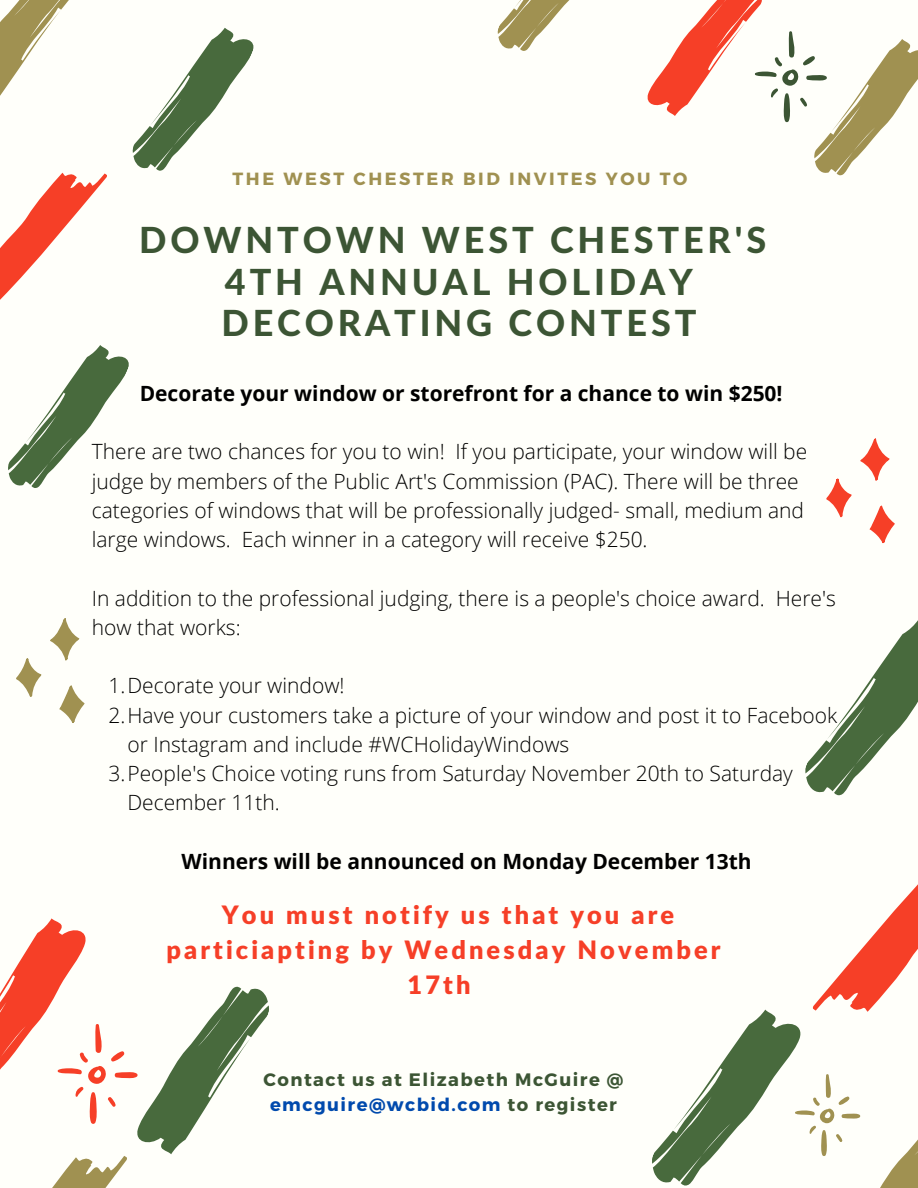
<style>
.page{position:relative;width:918px;height:1188px;background:#fffffa}
.page>*{position:absolute;margin:0;border:0;box-sizing:border-box;transform-origin:0 0}
.t1{font:800 36px/41.7px "Lato Latin";letter-spacing:.105em;color:#3c5534}
.t2{font:900 25.35px/34.8px "Lato Latin";letter-spacing:.12em;color:#f63f27;text-align:center}
.t3{font:300 21px/29.2px "Open Sans";color:#000}
.t4{font:700 21px "Open Sans";color:#000}
.t5{font:700 18px "Montserrat";letter-spacing:.08em;color:#3c5534}
.t6{font:700 18px "Montserrat";letter-spacing:.08em;color:#004aad}
.t7{font:700 17.7px "Montserrat";letter-spacing:.145em;color:#a09151}
.s1{color:#3c5534}
</style>
<div class="page">
<svg style="left:0;top:0;width:254px;height:488px"></svg>
<svg style="left:869px;top:505px;width:26px;height:38px"></svg>
<svg style="left:826px;top:478px;width:26px;height:40px"></svg>
<svg style="left:860px;top:439px;width:30px;height:42px"></svg>
<svg style="left:59px;top:685px;width:26px;height:38px"></svg>
<svg style="left:16px;top:658px;width:26px;height:39px"></svg>
<svg style="left:50px;top:618px;width:30px;height:43px"></svg>
<svg style="left:497px;top:0;width:73px;height:51px"></svg>
<svg style="left:647px;top:0;width:271px;height:176px"></svg>
<svg style="left:0;top:918px;width:269px;height:270px"></svg>
<svg style="left:652px;top:620px;width:266px;height:568px"></svg>
<p class="t7" style="left:233px;top:167px;width:456px">THE WEST CHESTER BID INVITES YOU TO</p>
<p class="t1" style="left:139px;top:221px;width:628px">DOWNTOWN WEST CHESTER'S</p>
<p class="t1" style="left:222px;top:263px;width:477px">4TH ANNUAL HOLIDAY<br>DECORATING CONTEST</p>
<p class="t4" style="left:140px;top:378px;width:644px">Decorate your window or storefront for a chance to win $250!</p>
<p class="t3" style="left:92px;top:437px;width:717px">There are two chances for you to win! If you participate, your window will be judge by members of the Public Art's Commission (PAC). There will be three categories of windows that will be professionally judged- small, medium and large windows. Each winner in a category will receive $250.</p>
<p class="t3" style="left:92px;top:583px;width:746px">In addition to the professional judging, there is a people's choice award. Here's how that works:</p>
<p class="t3" style="left:108px;top:671px;width:238px">1.Decorate your window!</p>
<p class="t3" style="left:127px;top:700px;width:711px;text-indent:-19px">2.Have your customers take a picture of your window and post it to Facebook or Instagram and include #WCHolidayWindows</p>
<p class="t3" style="left:127px;top:758px;width:667px;text-indent:-19px">3.People's Choice voting runs from Saturday November 20th to Saturday<br>December 11th.</p>
<p class="t4" style="left:182px;top:846px;width:572px">Winners will be announced on Monday December 13th</p>
<p class="t2" style="left:166px;top:899px;width:556px">You must notify us that you are particiapting by Wednesday November<br>17th</p>
<p class="t5" style="left:264px;top:1068px;width:361px">Contact us at Elizabeth McGuire @</p>
<p class="t6" style="left:270px;top:1093px;width:348px">emcguire@wcbid.com <span class="s1">to register</span></p>
</div>
